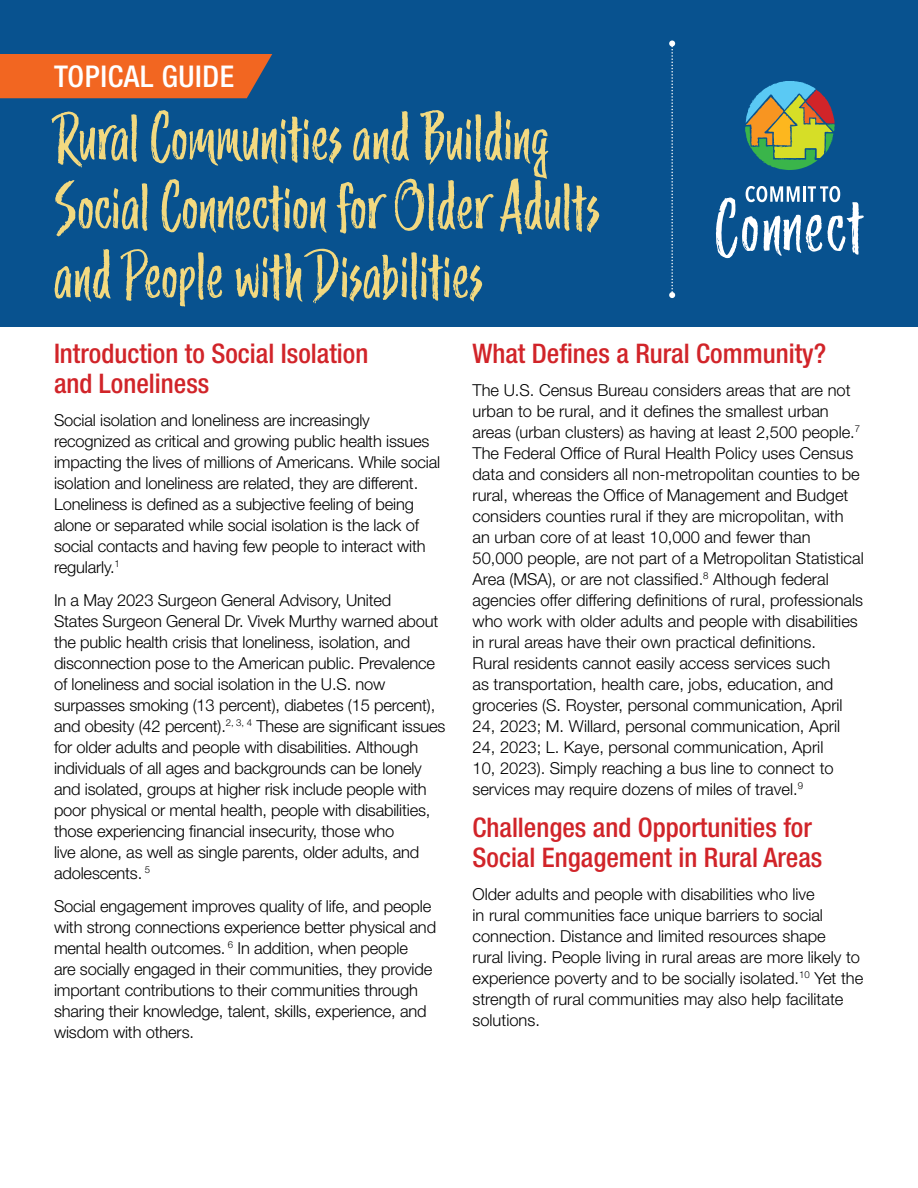
<style>
.page{position:relative;width:918px;height:1188px;background:#fff}
.page>*{position:absolute;margin:0;border:0;box-sizing:border-box;transform-origin:0 0}
.t1{font:63px/69px "Trailmade";letter-spacing:.01em;color:#f2d980}
.t2{font:500 condensed 30px "Helvetica Neue LT Std";letter-spacing:.02em;color:#fff}
.t3{font:500 condensed 27px/30px "Helvetica Neue LT Std";color:#d12429}
.t4{font:300 16.5px/21px "Helvetica Neue LT Std";letter-spacing:-.01em;color:#000}
</style>
<div class="page">
<div style="left:0;top:0;width:918px;height:326px;background:#08528f"></div>
<div style="left:0;top:54px;width:272px;height:44px;background:#f26621"></div>
<svg style="left:716px;top:186px;width:148px;height:72px"></svg>
<svg style="left:745px;top:81px;width:90px;height:89px"></svg>
<hr style="left:803px;top:186px;width:3px;height:16px;background:#fff">
<svg style="left:669px;top:40px;width:6px;height:258px"></svg>
<p class="t2" style="left:54px;top:59px;width:182px">TOPICAL GUIDE</p>
<p class="t1" style="left:54px;top:104px;width:547px">Rural Comunities and Building<br>Social Conection for Older Adults and People with Disabilities</p>
<h1 class="t3" style="left:54px;top:338px;width:316px">Introduction to Social Isolation and Loneliness</h1>
<p class="t4" style="left:54px;top:409px;width:388px">Social isolation and loneliness are increasingly recognized as critical and growing public health issues impacting the lives of millions of Americans. While social isolation and loneliness are related, they are different.<br>Loneliness is defned as a subjective feeling of being alone or separated while social isolation is the lack of social contacts and having few people to interact with regularly.<sup>1</sup></p>
<p class="t4" style="left:54px;top:589px;width:393px">In a May 2023 Surgeon General Advisory, United<br>States Surgeon General Dr. Vivek Murthy warned about the public health crisis that loneliness, isolation, and disconnection pose to the American public. Prevalence of loneliness and social isolation in the U.S. now surpasses smoking (13 percent), diabetes (15 percent), and obesity (42 percent).<sup>2,</sup> <sup>3,</sup> <sup>4</sup> These are signifcant issues for older adults and people with disabilities. Although individuals of all ages and backgrounds can be lonely and isolated, groups at higher risk include people with poor physical or mental health, people with disabilities, those experiencing fnancial insecurity, those who<br>live alone, as well as single parents, older adults, and adolescents. <sup>5</sup></p>
<p class="t4" style="left:54px;top:895px;width:384px">Social engagement improves quality of life, and people with strong connections experience better physical and mental health outcomes. <sup>6</sup> In addition, when people<br>are socially engaged in their communities, they provide important contributions to their communities through sharing their knowledge, talent, skills, experience, and wisdom with others.</p>
<h2 class="t3" style="left:472px;top:338px;width:355px">What Defnes a Rural Community?</h2>
<p class="t4" style="left:472px;top:379px;width:393px">The U.S. Census Bureau considers areas that are not urban to be rural, and it defnes the smallest urban areas (urban clusters) as having at least 2,500 people.<sup>7<br></sup>The Federal Offce of Rural Health Policy uses Census data and considers all non-metropolitan counties to be rural, whereas the Offce of Management and Budget considers counties rural if they are micropolitan, with an urban core of at least 10,000 and fewer than 50,000 people, are not part of a Metropolitan Statistical Area (MSA), or are not classifed.<sup>8</sup> Although federal agencies offer differing defnitions of rural, professionals who work with older adults and people with disabilities in rural areas have their own practical defnitions.<br>Rural residents cannot easily access services such<br>as transportation, health care, jobs, education, and groceries (S. Royster, personal communication, April 24, 2023; M. Willard, personal communication, April 24, 2023; L. Kaye, personal communication, April<br>10, 2023). Simply reaching a bus line to connect to services may require dozens of miles of travel.<sup>9</sup></p>
<h2 class="t3" style="left:472px;top:812px;width:351px">Challenges and Opportunities for<br>Social Engagement in Rural Areas</h2>
<p class="t4" style="left:472px;top:883px;width:392px">Older adults and people with disabilities who live<br>in rural communities face unique barriers to social connection. Distance and limited resources shape<br>rural living. People living in rural areas are more likely to experience poverty and to be socially isolated.<sup>10</sup> Yet the strength of rural communities may also help facilitate solutions.</p>
</div>
